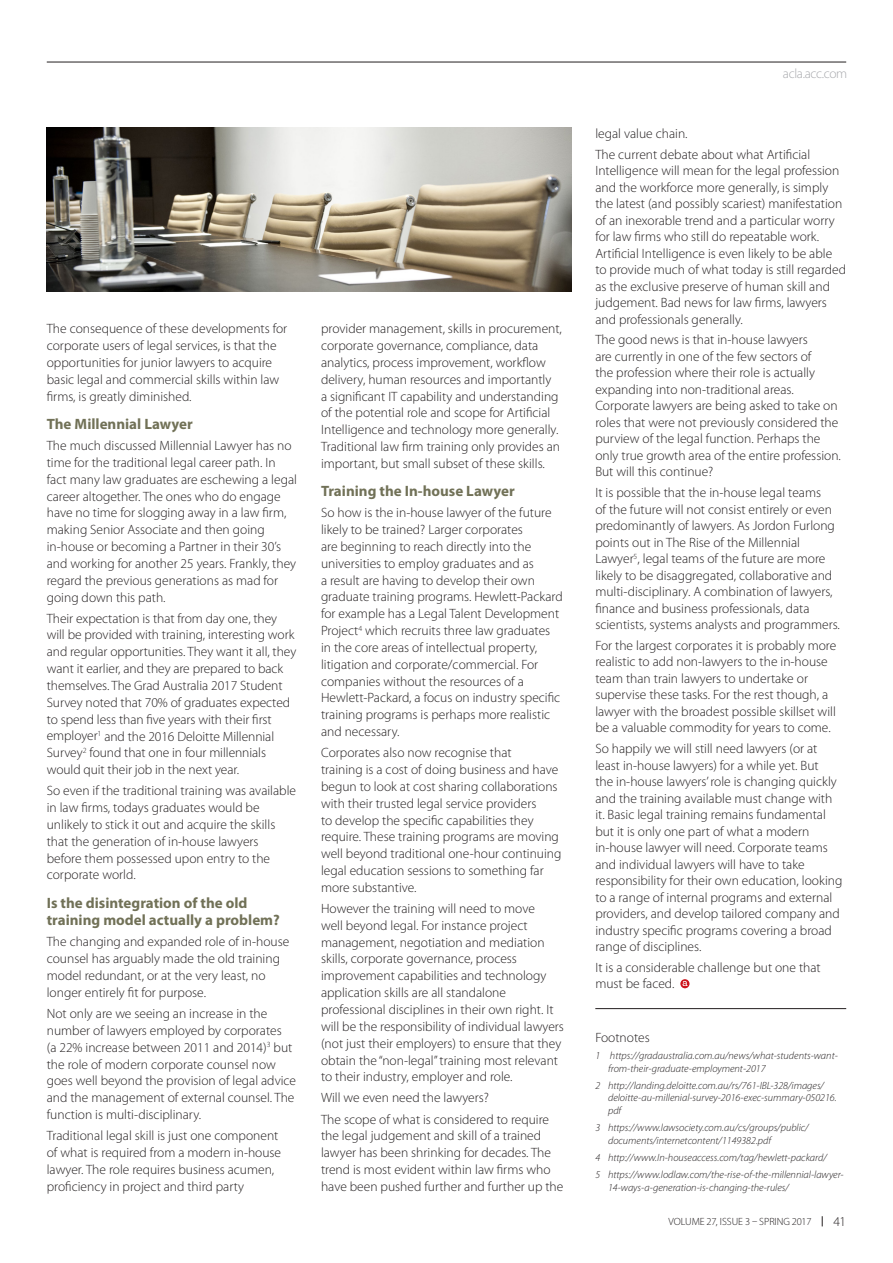
<style>
.page{position:relative;width:893px;height:1263px;background:#fff}
.page>*{position:absolute;margin:0;border:0;box-sizing:border-box;transform-origin:0 0}
.t1{font:700 15px/17.5px "Myriad Pro";color:#717157}
.t2{font:300 13.5px/16.8px "Myriad Pro";color:#231f20}
.t3{font:300 13.5px "Myriad Pro";letter-spacing:-.025em;color:#a8a9ad}
.t4{font:italic 300 10.5px/12.8px "Myriad Pro";color:#231f20}
.t5{font:300 10.5px "Myriad Pro";letter-spacing:-.005em;color:#231f20}
</style>
<div class="page">
<hr style="left:47px;top:62px;width:799px;height:1px;background:#231f20">
<svg style="left:680px;top:979px;width:9px;height:9px"></svg>
<hr style="left:595px;top:1008px;width:251px;height:1px;background:#231f20">
<img style="left:47px;top:128px;width:525px;height:163px">
<p class="t2" style="left:47px;top:321px;width:242px">The consequence of these developments for corporate users of legal services, is that the opportunities for junior lawyers to acquire basic legal and commercial skills within law firms, is greatly diminished.</p>
<p class="t1" style="left:47px;top:415px;width:147px">The Millennial Lawyer</p>
<p class="t2" style="left:47px;top:437px;width:252px">The much discussed Millennial Lawyer has no time for the traditional legal career path. In fact many law graduates are eschewing a legal career altogether. The ones who do engage have no time for slogging away in a law firm, making Senior Associate and then going in-house or becoming a Partner in their 30’s and working for another 25 years. Frankly, they regard the previous generations as mad for going down this path.</p>
<p class="t2" style="left:47px;top:610px;width:251px">Their expectation is that from day one, they will be provided with training, interesting work and regular opportunities. They want it all, they want it earlier, and they are prepared to back themselves. The Grad Australia 2017 Student Survey noted that 70% of graduates expected to spend less than five years with their first employer<sup>1</sup> and the 2016 Deloitte Millennial Survey<sup>2</sup> found that one in four millennials would quit their job in the next year.</p>
<p class="t2" style="left:47px;top:783px;width:251px">So even if the traditional training was available in law firms, todays graduates would be unlikely to stick it out and acquire the skills that the generation of in-house lawyers before them possessed upon entry to the corporate world.</p>
<p class="t1" style="left:47px;top:894px;width:235px">Is the disintegration of the old training model actually a problem?</p>
<p class="t2" style="left:47px;top:934px;width:244px">The changing and expanded role of in-house counsel has arguably made the old training model redundant, or at the very least, no longer entirely fit for purpose.</p>
<p class="t2" style="left:47px;top:1005px;width:251px">Not only are we seeing an increase in the number of lawyers employed by corporates<br>(a 22% increase between 2011 and 2014)<sup>3</sup> but the role of modern corporate counsel now goes well beyond the provision of legal advice and the management of external counsel. The function is multi-disciplinary.</p>
<p class="t2" style="left:47px;top:1127px;width:236px">Traditional legal skill is just one component of what is required from a modern in-house lawyer. The role requires business acumen, proficiency in project and third party</p>
<p class="t2" style="left:321px;top:321px;width:242px">provider management, skills in procurement, corporate governance, compliance, data analytics, process improvement, workflow delivery, human resources and importantly<br>a significant IT capability and understanding of the potential role and scope for Artificial Intelligence and technology more generally.<br>Traditional law firm training only provides an important, but small subset of these skills.</p>
<p class="t1" style="left:321px;top:482px;width:195px">Training the In-house Lawyer</p>
<p class="t2" style="left:321px;top:505px;width:243px">So how is the in-house lawyer of the future likely to be trained? Larger corporates<br>are beginning to reach directly into the universities to employ graduates and as<br>a result are having to develop their own graduate training programs. Hewlett-Packard for example has a Legal Talent Development Project<sup>4</sup> which recruits three law graduates in the core areas of intellectual property, litigation and corporate/commercial. For companies without the resources of a Hewlett-Packard, a focus on industry specific training programs is perhaps more realistic and necessary.</p>
<p class="t2" style="left:321px;top:744px;width:242px">Corporates also now recognise that<br>training is a cost of doing business and have begun to look at cost sharing collaborations with their trusted legal service providers<br>to develop the specific capabilities they require. These training programs are moving well beyond traditional one-hour continuing legal education sessions to something far more substantive.</p>
<p class="t2" style="left:321px;top:900px;width:244px">However the training will need to move<br>well beyond legal. For instance project management, negotiation and mediation skills, corporate governance, process improvement capabilities and technology application skills are all standalone professional disciplines in their own right. It will be the responsibility of individual lawyers (not just their employers) to ensure that they obtain the “non-legal” training most relevant to their industry, employer and role.</p>
<p class="t2" style="left:321px;top:1087px;width:230px;line-height:21.1px">Will we even need the lawyers?<br>The scope of what is considered to require</p>
<p class="t2" style="left:321px;top:1128px;width:244px">the legal judgement and skill of a trained lawyer has been shrinking for decades. The trend is most evident within law firms who have been pushed further and further up the</p>
<p class="t3" style="left:783px;top:66px;width:66px">acla.acc.com</p>
<p class="t2" style="left:595px;top:123px;width:216px;line-height:20.7px">legal value chain.<br>The current debate about what Artificial</p>
<p class="t2" style="left:595px;top:163px;width:252px">Intelligence will mean for the legal profession and the workforce more generally, is simply the latest (and possibly scariest) manifestation of an inexorable trend and a particular worry for law firms who still do repeatable work.<br>Artificial Intelligence is even likely to be able to provide much of what today is still regarded as the exclusive preserve of human skill and judgement. Bad news for law firms, lawyers and professionals generally.</p>
<p class="t2" style="left:595px;top:332px;width:247px">The good news is that in-house lawyers<br>are currently in one of the few sectors of<br>the profession where their role is actually expanding into non-traditional areas.<br>Corporate lawyers are being asked to take on roles that were not previously considered the purview of the legal function. Perhaps the only true growth area of the entire profession.<br>But will this continue?</p>
<p class="t2" style="left:595px;top:485px;width:246px">It is possible that the in-house legal teams<br>of the future will not consist entirely or even predominantly of lawyers. As Jordon Furlong points out in The Rise of the Millennial Lawyer<sup>5</sup>, legal teams of the future are more likely to be disaggregated, collaborative and multi-disciplinary. A combination of lawyers, finance and business professionals, data scientists, systems analysts and programmers.</p>
<p class="t2" style="left:595px;top:637px;width:243px">For the largest corporates it is probably more realistic to add non-lawyers to the in-house team than train lawyers to undertake or supervise these tasks. For the rest though, a lawyer with the broadest possible skillset will be a valuable commodity for years to come.</p>
<p class="t2" style="left:595px;top:740px;width:249px">So happily we will still need lawyers (or at least in-house lawyers) for a while yet. But<br>the in-house lawyers’ role is changing quickly and the training available must change with it. Basic legal training remains fundamental but it is only one part of what a modern in-house lawyer will need. Corporate teams and individual lawyers will have to take responsibility for their own education, looking to a range of internal programs and external providers, and develop tailored company and industry specific programs covering a broad range of disciplines.</p>
<p class="t2" style="left:595px;top:959px;width:227px">It is a considerable challenge but one that must be faced.</p>
<p class="t2" style="left:595px;top:1029px;width:56px">Footnotes</p>
<p class="t4" style="left:608px;top:1049px;width:231px;text-indent:-13px">1 https://gradaustralia.com.au/news/what-students-want&shy;from-their-graduate-employment-2017</p>
<p class="t4" style="left:608px;top:1079px;width:230px;text-indent:-13px">2 http://landing.deloitte.com.au/rs/761-IBL-328/images/ deloitte-au-millenial-survey-2016-exec-summary-050216. pdf</p>
<p class="t4" style="left:608px;top:1121px;width:202px;text-indent:-13px">3 https://www.lawsociety.com.au/cs/groups/public/ documents/internetcontent/1149382.pdf</p>
<p class="t4" style="left:595px;top:1149px;width:250px;line-height:17px">4 http://www.In-houseaccess.com/tag/hewlett-packard/<br>5 https://www.lodlaw.com/the-rise-of-the-millennial-lawyer-</p>
<p class="t4" style="left:608px;top:1181px;width:182px">14-ways-a-generation-is-changing-the-rules/</p>
<p class="t5" style="left:669px;top:1216px;width:144px">VOLUME 27, ISSUE 3 – SPRING 2017</p>
<p class="t2" style="left:833px;top:1214px;width:14px">41</p>
</div>
